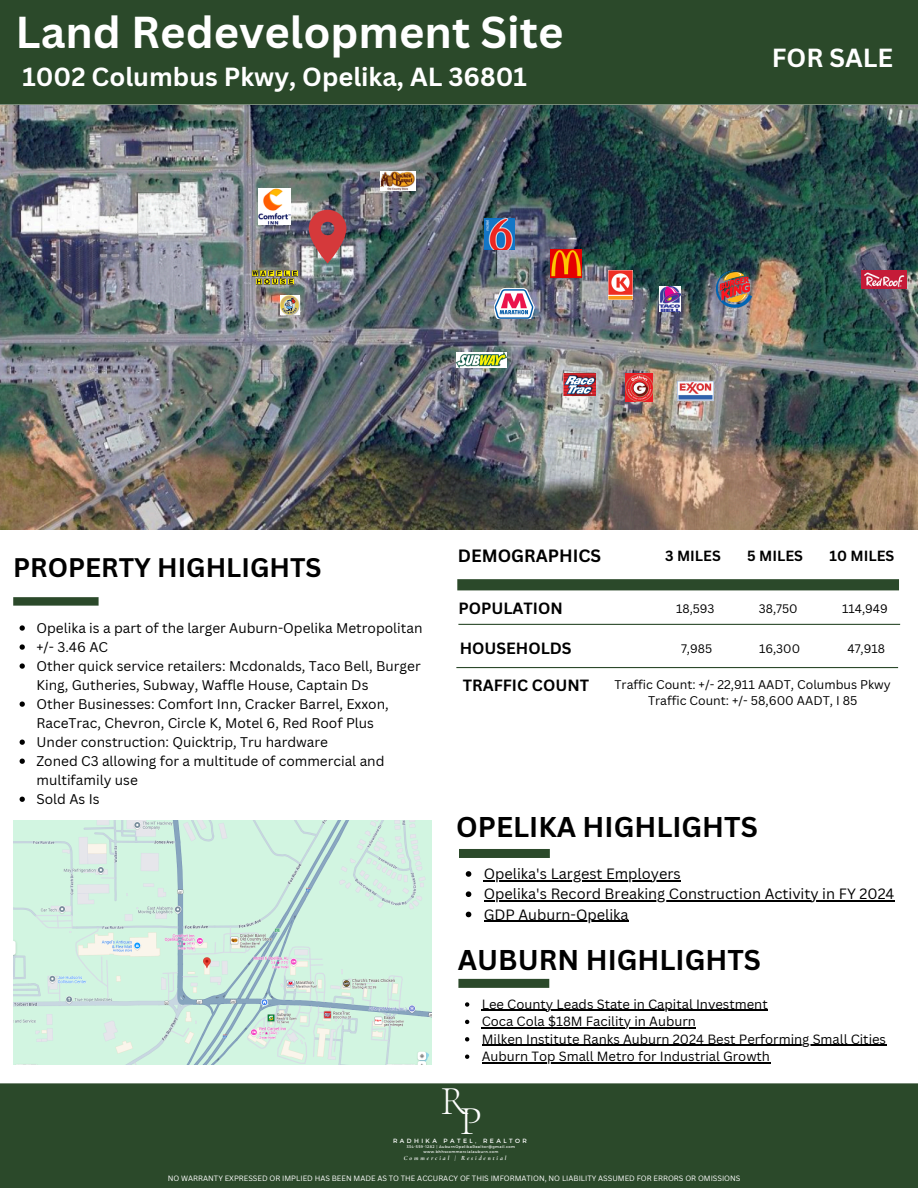
<style>
.page{position:relative;width:918px;height:1188px;background:#fff}
.page>*{position:absolute;margin:0;border:0;box-sizing:border-box;transform-origin:0 0}
.t1{font:700 43.5px "Canva Sans";color:#fff}
.t2{font:300 41.1px "Cormorant Garamond";color:#fff}
.t3{font:700 27.9px "Canva Sans";color:#000}
.t4{font:700 26.1px "Canva Sans";color:#000}
.t5{font:700 25.5px "Canva Sans";color:#fff}
.t6{font:700 17.4px "Canva Sans";color:#000}
.t7{font:700 15.9px "Canva Sans";color:#000}
.t8{font:14.55px "Canva Sans";color:#000}
.t9{font:700 14.4px "Canva Sans";color:#000}
.t10{font:13.65px/19px "Canva Sans";color:#000}
.t11{font:13.05px "Canva Sans";color:#000}
.t12{font:12.3px "Canva Sans";color:#000}
.t13{font:12px "Canva Sans";color:#000}
.t14{font:7.5px "Canva Sans";color:#fff}
.t15{font:italic 700 6.45px "Cormorant Garamond";letter-spacing:.3em;color:#fff}
.t16{font:6.15px "Montserrat";letter-spacing:.4em;color:#fff}
.t17{font:3.75px/4.9px "Montserrat";letter-spacing:.1em;color:#fff;text-align:center}
</style>
<div class="page">
<div style="left:0;top:0;width:918px;height:105px;background:#2b492a"></div>
<div style="left:0;top:1083px;width:918px;height:105px;background:#2b492a"></div>
<svg style="left:20px;top:625px;width:5px;height:6px"></svg>
<svg style="left:20px;top:644px;width:5px;height:6px"></svg>
<svg style="left:20px;top:663px;width:5px;height:6px"></svg>
<svg style="left:20px;top:701px;width:5px;height:6px"></svg>
<svg style="left:20px;top:740px;width:5px;height:5px"></svg>
<svg style="left:20px;top:759px;width:5px;height:5px"></svg>
<svg style="left:20px;top:797px;width:5px;height:5px"></svg>
<div style="left:13px;top:597px;width:86px;height:9px;background:#2b492a"></div>
<img style="left:13px;top:820px;width:418px;height:244px">
<div style="left:457px;top:579px;width:442px;height:11px;background:#2b492a"></div>
<hr style="left:458px;top:624px;width:442px;height:1px;background:#2b492a">
<hr style="left:456px;top:667px;width:442px;height:1px;background:#2b492a">
<div style="left:459px;top:849px;width:91px;height:9px;background:#2b492a"></div>
<svg style="left:466px;top:871px;width:5px;height:6px"></svg>
<hr style="left:484px;top:880px;width:197px;height:1px;background:#000">
<svg style="left:466px;top:891px;width:5px;height:6px"></svg>
<hr style="left:484px;top:900px;width:410px;height:2px;background:#000">
<svg style="left:466px;top:912px;width:5px;height:5px"></svg>
<hr style="left:484px;top:921px;width:145px;height:1px;background:#000">
<div style="left:458px;top:979px;width:91px;height:9px;background:#2b492a"></div>
<svg style="left:465px;top:1002px;width:4px;height:5px"></svg>
<hr style="left:482px;top:1010px;width:286px;height:1px;background:#000">
<svg style="left:465px;top:1020px;width:4px;height:4px"></svg>
<hr style="left:482px;top:1027px;width:214px;height:1px;background:#000">
<svg style="left:465px;top:1037px;width:4px;height:4px"></svg>
<hr style="left:482px;top:1045px;width:404px;height:1px;background:#000">
<svg style="left:465px;top:1055px;width:4px;height:4px"></svg>
<hr style="left:482px;top:1062px;width:288px;height:1px;background:#000">
<img style="left:0;top:106px;width:918px;height:424px">
<img style="left:677px;top:382px;width:36px;height:19px">
<img style="left:660px;top:287px;width:20px;height:25px">
<img style="left:564px;top:374px;width:31px;height:21px">
<img style="left:608px;top:270px;width:25px;height:30px">
<img style="left:456px;top:353px;width:51px;height:14px">
<img style="left:380px;top:172px;width:35px;height:19px">
<img style="left:862px;top:270px;width:45px;height:18px">
<img style="left:550px;top:250px;width:32px;height:28px">
<img style="left:485px;top:218px;width:29px;height:32px">
<img style="left:495px;top:287px;width:39px;height:31px">
<img style="left:716px;top:270px;width:36px;height:37px">
<img style="left:252px;top:270px;width:45px;height:15px">
<img style="left:280px;top:296px;width:19px;height:19px">
<img style="left:258px;top:188px;width:33px;height:36px">
<img style="left:626px;top:374px;width:27px;height:28px">
<svg style="left:309px;top:210px;width:37px;height:54px;background:#b3575a"></svg>
<p class="t1" style="left:16px;top:1px;width:549px">Land Redevelopment Site</p>
<p class="t5" style="left:22px;top:59px;width:506px">1002 Columbus Pkwy, Opelika, AL 36801</p>
<p class="t5" style="left:772px;top:40px;width:123px">FOR SALE</p>
<p class="t4" style="left:13px;top:549px;width:310px">PROPERTY HIGHLIGHTS</p>
<h1 class="t10" style="left:36px;top:618px;width:388px">Opelika is a part of the larger Auburn-Opelika Metropolitan</h1>
<h3 class="t10" style="left:36px;top:637px;width:73px">+/- 3.46 AC</h3>
<h2 class="t10" style="left:36px;top:656px;width:386px">Other quick service retailers: Mcdonalds, Taco Bell, Burger<br>King, Gutheries, Subway, Waffle House, Captain Ds</h2>
<p class="t10" style="left:36px;top:694px;width:354px">Other Businesses: Comfort Inn, Cracker Barrel, Exxon,<br>RaceTrac, Chevron, Circle K, Motel 6, Red Roof Plus</p>
<p class="t10" style="left:36px;top:732px;width:293px">Under construction: Quicktrip, Tru hardware</p>
<p class="t10" style="left:36px;top:751px;width:350px">Zoned C3 allowing for a multitude of commercial and multifamily use</p>
<p class="t10" style="left:36px;top:789px;width:65px">Sold As Is</p>
<p class="t6" style="left:458px;top:543px;width:145px">DEMOGRAPHICS</p>
<p class="t9" style="left:665px;top:545px;width:57px">3 MILES</p>
<p class="t9" style="left:747px;top:545px;width:57px">5 MILES</p>
<p class="t9" style="left:830px;top:545px;width:66px">10 MILES</p>
<p class="t7" style="left:458px;top:597px;width:106px">POPULATION</p>
<p class="t7" style="left:460px;top:637px;width:113px">HOUSEHOLDS</p>
<p class="t13" style="left:676px;top:600px;width:40px">18,593</p>
<p class="t13" style="left:759px;top:600px;width:40px">38,750</p>
<p class="t13" style="left:842px;top:600px;width:47px">114,949</p>
<p class="t13" style="left:681px;top:640px;width:33px">7,985</p>
<p class="t13" style="left:759px;top:640px;width:43px">16,300</p>
<p class="t13" style="left:847px;top:640px;width:39px">47,918</p>
<h2 class="t7" style="left:463px;top:674px;width:128px">TRAFFIC COUNT</h2>
<p class="t12" style="left:615px;top:676px;width:278px">Traffic Count: +/- 22,911 AADT, Columbus Pkwy</p>
<p class="t12" style="left:648px;top:692px;width:211px">Traffic Count: +/- 58,600 AADT, I 85</p>
<p class="t3" style="left:456px;top:807px;width:303px">OPELIKA HIGHLIGHTS</p>
<p class="t8" style="left:484px;top:863px;width:199px">Opelika's Largest Employers</p>
<p class="t8" style="left:484px;top:884px;width:412px">Opelika's Record Breaking Construction Activity in FY 2024</p>
<p class="t8" style="left:484px;top:904px;width:146px">GDP Auburn-Opelika</p>
<h5 class="t3" style="left:458px;top:941px;width:305px">AUBURN HIGHLIGHTS</h5>
<p class="t11" style="left:482px;top:995px;width:287px">Lee County Leads State in Capital Investment</p>
<p class="t11" style="left:482px;top:1012px;width:216px">Coca Cola $18M Facility in Auburn</p>
<p class="t11" style="left:482px;top:1030px;width:406px">Milken Institute Ranks Auburn 2024 Best Performing Small Cities</p>
<h4 class="t11" style="left:482px;top:1047px;width:290px">Auburn Top Small Metro for Industrial Growth</h4>
<h5 class="t2" style="left:441px;top:1076px;width:29px">R</h5>
<p class="t2" style="left:460px;top:1096px;width:24px">P</p>
<h4 class="t15" style="left:404px;top:1154px;width:104px">Commercial | Residential</h4>
<p class="t16" style="left:393px;top:1136px;width:135px">RADHIKA PATEL, REALTOR</p>
<p class="t17" style="left:407px;top:1144px;width:110px">334-559-1282 | AuburnOpelikaRealtor@gmail.com www.bhhscommercialauburn.com</p>
<p class="t14" style="left:168px;top:1173px;width:574px">NO WARRANTY EXPRESSED OR IMPLIED HAS BEEN MADE AS TO THE ACCURACY OF THIS IMFORMATION, NO LIABILITY ASSUMED FOR ERRORS OR OMISSIONS</p>
</div>
